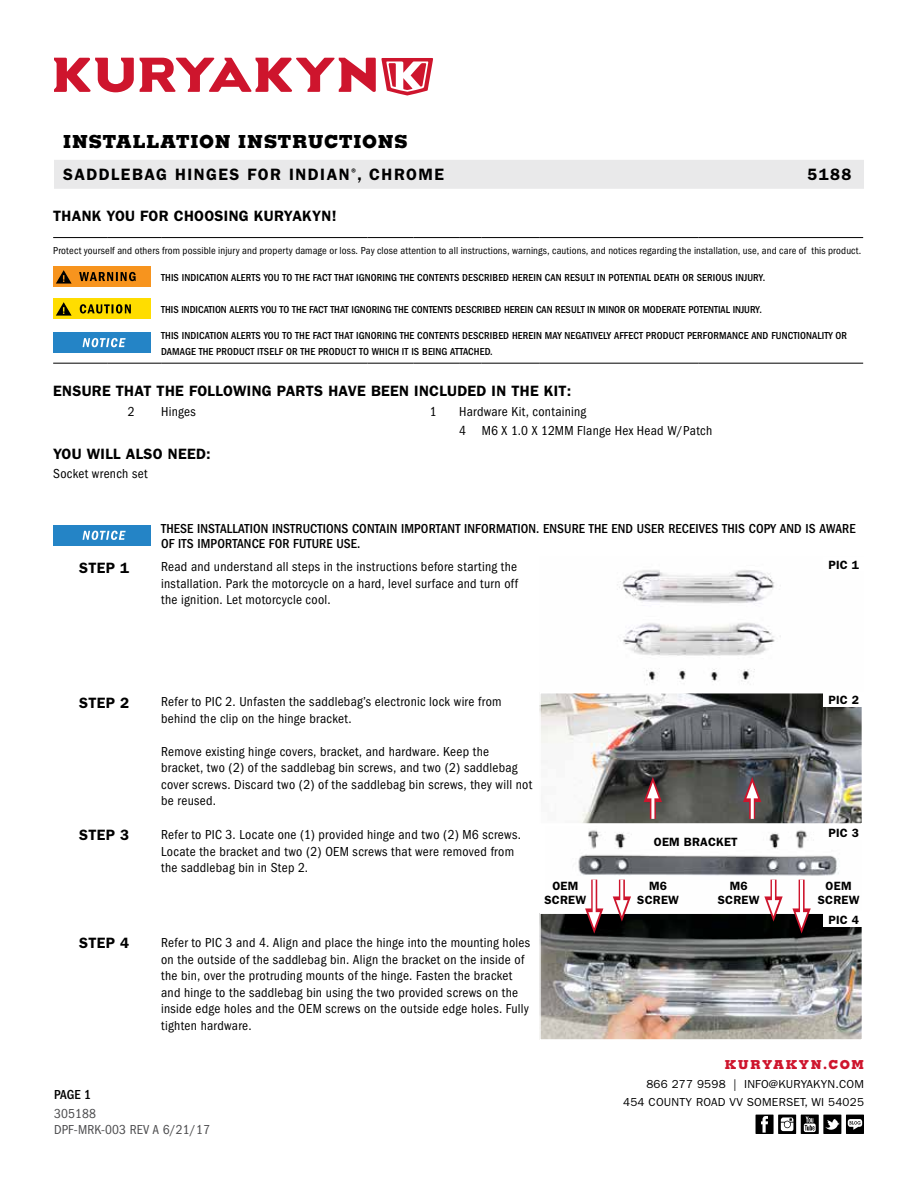
<style>
.page{position:relative;width:918px;height:1188px;background:#fff}
.page>*{position:absolute;margin:0;border:0;box-sizing:border-box;transform-origin:0 0}
.t1{font:800 18px "Memphis";letter-spacing:.04em;color:#000}
.t2{font:600 16.5px "Franklin Gothic";letter-spacing:.09em;color:#000}
.t3{font:600 15px "Franklin Gothic";letter-spacing:.02em;color:#000}
.t4{font:condensed 13.5px/16.5px "Franklin Gothic";letter-spacing:.02em;color:#000}
.t5{font:500 condensed 13.5px/15.8px "Franklin Gothic";letter-spacing:.01em;color:#000}
.t6{font:condensed 13.5px/15.8px "Franklin Gothic";letter-spacing:.01em;color:#4d4d4f}
.t7{font:800 12.3px "Memphis";letter-spacing:.12em;color:#ce152d}
.t8{font:600 12px/13.5px "Franklin Gothic";letter-spacing:.02em;color:#000;text-align:center}
.t9{font:11.7px/18px "Franklin Gothic";letter-spacing:.02em;color:#000;text-align:right}
.t10{font:500 condensed 10.5px/15.8px "Franklin Gothic";letter-spacing:.01em;color:#000}
.t11{font:condensed 10.5px "Franklin Gothic";letter-spacing:.015em;color:#000}
</style>
<div class="page">
<svg style="left:54px;top:58px;width:379px;height:38px"></svg>
<div style="left:54px;top:160px;width:810px;height:29px;background:#e9e9ea"></div>
<div style="left:846px;top:1115px;width:18px;height:19px;background:#000"></div>
<svg style="left:848px;top:1119px;width:14px;height:11px"></svg>
<svg style="left:778px;top:1115px;width:18px;height:19px"></svg>
<svg style="left:781px;top:1117px;width:12px;height:14px"></svg>
<div style="left:756px;top:1115px;width:18px;height:19px;background:#000"></div>
<svg style="left:761px;top:1116px;width:7px;height:17px"></svg>
<svg style="left:801px;top:1115px;width:18px;height:19px"></svg>
<svg style="left:804px;top:1117px;width:12px;height:15px"></svg>
<div style="left:823px;top:1115px;width:18px;height:19px;background:#000"></div>
<svg style="left:825px;top:1119px;width:15px;height:11px"></svg>
<hr style="left:53px;top:237px;width:54px;height:1px;background:#000">
<hr style="left:107px;top:237px;width:54px;height:1px;background:#000">
<hr style="left:161px;top:237px;width:207px;height:1px;background:#000">
<hr style="left:368px;top:237px;width:45px;height:1px;background:#000">
<hr style="left:413px;top:237px;width:46px;height:1px;background:#000">
<svg style="left:459px;top:237px;width:23px;height:1px"></svg>
<hr style="left:482px;top:237px;width:57px;height:1px;background:#000">
<hr style="left:539px;top:237px;width:159px;height:1px;background:#000">
<hr style="left:698px;top:237px;width:165px;height:1px;background:#000">
<hr style="left:53px;top:363px;width:54px;height:1px;background:#000">
<hr style="left:107px;top:363px;width:54px;height:1px;background:#000">
<hr style="left:161px;top:363px;width:207px;height:1px;background:#000">
<hr style="left:368px;top:363px;width:45px;height:1px;background:#000">
<hr style="left:413px;top:363px;width:46px;height:1px;background:#000">
<svg style="left:459px;top:363px;width:23px;height:1px"></svg>
<hr style="left:482px;top:363px;width:57px;height:1px;background:#000">
<hr style="left:539px;top:363px;width:159px;height:1px;background:#000">
<hr style="left:698px;top:363px;width:165px;height:1px;background:#000">
<div style="left:53px;top:267px;width:97px;height:20px;background:#f7941e"></div>
<svg style="left:79px;top:272px;width:57px;height:9px"></svg>
<svg style="left:56px;top:270px;width:16px;height:14px"></svg>
<div style="left:53px;top:299px;width:97px;height:20px;background:#fd0"></div>
<svg style="left:56px;top:302px;width:16px;height:14px"></svg>
<svg style="left:80px;top:304px;width:51px;height:10px"></svg>
<div style="left:53px;top:333px;width:97px;height:20px;background:#2484c6"></div>
<svg style="left:83px;top:338px;width:43px;height:9px"></svg>
<div style="left:53px;top:525px;width:97px;height:20px;background:#2484c6"></div>
<svg style="left:83px;top:531px;width:43px;height:9px"></svg>
<img style="left:542px;top:570px;width:318px;height:252px">
<div style="left:539px;top:692px;width:324px;height:133px;border:2px solid #fff"></div>
<img style="left:578px;top:830px;width:261px;height:79px">
<img style="left:542px;top:915px;width:318px;height:123px">
<div style="left:539px;top:912px;width:324px;height:129px;border:2px solid #fff"></div>
<div style="left:824px;top:557px;width:40px;height:14px;background:#fff"></div>
<div style="left:824px;top:693px;width:40px;height:13px;background:#fff"></div>
<div style="left:824px;top:826px;width:40px;height:14px;background:#fff"></div>
<div style="left:824px;top:913px;width:40px;height:13px;background:#fff"></div>
<div style="left:591px;top:880px;width:6px;height:39px;background:#de6474"></div>
<hr style="left:593px;top:880px;width:3px;height:38px;background:#fff">
<svg style="left:585px;top:908px;width:18px;height:26px"></svg>
<div style="left:799px;top:880px;width:6px;height:39px;background:#ce152d"></div>
<hr style="left:800px;top:880px;width:3px;height:38px;background:#fff">
<svg style="left:792px;top:908px;width:19px;height:26px"></svg>
<div style="left:771px;top:880px;width:6px;height:27px;background:#ce152d"></div>
<hr style="left:772px;top:880px;width:3px;height:26px;background:#fff">
<svg style="left:764px;top:896px;width:19px;height:26px"></svg>
<div style="left:749px;top:792px;width:6px;height:27px;background:#d8485b"></div>
<hr style="left:751px;top:793px;width:3px;height:26px;background:#fff">
<svg style="left:743px;top:777px;width:18px;height:25px"></svg>
<div style="left:650px;top:792px;width:6px;height:27px;background:#e27885"></div>
<hr style="left:651px;top:793px;width:3px;height:26px;background:#fff">
<svg style="left:644px;top:777px;width:18px;height:25px"></svg>
<div style="left:619px;top:880px;width:6px;height:27px;background:#dd6070"></div>
<hr style="left:620px;top:880px;width:3px;height:26px;background:#fff">
<svg style="left:613px;top:896px;width:18px;height:26px"></svg>
<h1 class="t1" style="left:63px;top:130px;width:346px">INSTALLATION INSTRUCTIONS</h1>
<p class="t2" style="left:63px;top:165px;width:383px">SADDLEBAG HINGES FOR INDIAN<sup>®</sup>, CHROME</p>
<p class="t2" style="left:807px;top:165px;width:46px">5188</p>
<p class="t3" style="left:53px;top:207px;width:285px">THANK YOU FOR CHOOSING KURYAKYN!</p>
<p class="t11" style="left:53px;top:245px;width:810px">Protect yourself and others from possible injury and property damage or loss. Pay close attention to all instructions, warnings, cautions, and notices regarding the installation, use, and care of this product.</p>
<p class="t10" style="left:161px;top:270px;width:606px">THIS INDICATION ALERTS YOU TO THE FACT THAT IGNORING THE CONTENTS DESCRIBED HEREIN CAN RESULT IN POTENTIAL DEATH OR SERIOUS INJURY.</p>
<p class="t10" style="left:161px;top:302px;width:602px">THIS INDICATION ALERTS YOU TO THE FACT THAT IGNORING THE CONTENTS DESCRIBED HEREIN CAN RESULT IN MINOR OR MODERATE POTENTIAL INJURY.</p>
<p class="t10" style="left:161px;top:328px;width:687px">THIS INDICATION ALERTS YOU TO THE FACT THAT IGNORING THE CONTENTS DESCRIBED HEREIN MAY NEGATIVELY AFFECT PRODUCT PERFORMANCE AND FUNCTIONALITY OR<br>DAMAGE THE PRODUCT ITSELF OR THE PRODUCT TO WHICH IT IS BEING ATTACHED.</p>
<p class="t3" style="left:53px;top:382px;width:520px">ENSURE THAT THE FOLLOWING PARTS HAVE BEEN INCLUDED IN THE KIT:</p>
<p class="t4" style="left:128px;top:404px;width:8px">2</p>
<p class="t4" style="left:161px;top:404px;width:36px">Hinges</p>
<p class="t4" style="left:430px;top:404px;width:8px">1</p>
<p class="t4" style="left:459px;top:403px;width:255px;line-height:18.8px">Hardware Kit, containing<br>4 M6 X 1.0 X 12MM Flange Hex Head W/Patch</p>
<p class="t3" style="left:53px;top:445px;width:159px">YOU WILL ALSO NEED:</p>
<p class="t4" style="left:53px;top:466px;width:96px">Socket wrench set</p>
<p class="t5" style="left:161px;top:520px;width:696px">THESE INSTALLATION INSTRUCTIONS CONTAIN IMPORTANT INFORMATION. ENSURE THE END USER RECEIVES THIS COPY AND IS AWARE<br>OF ITS IMPORTANCE FOR FUTURE USE.</p>
<p class="t3" style="left:79px;top:559px;width:52px">STEP 1</p>
<p class="t4" style="left:161px;top:559px;width:358px;text-align:justify">Read and understand all steps in the instructions before starting the installation. Park the motorcycle on a hard, level surface and turn off the ignition. Let motorcycle cool.</p>
<p class="t8" style="left:828px;top:558px;width:32px">PIC 1</p>
<p class="t3" style="left:79px;top:694px;width:52px">STEP 2</p>
<p class="t4" style="left:161px;top:694px;width:342px">Refer to PIC 2. Unfasten the saddlebag’s electronic lock wire from behind the clip on the hinge bracket.</p>
<p class="t4" style="left:161px;top:743px;width:373px">Remove existing hinge covers, bracket, and hardware. Keep the bracket, two (2) of the saddlebag bin screws, and two (2) saddlebag cover screws. Discard two (2) of the saddlebag bin screws, they will not be reused.</p>
<p class="t3" style="left:79px;top:826px;width:52px">STEP 3</p>
<p class="t4" style="left:161px;top:827px;width:361px">Refer to PIC 3. Locate one (1) provided hinge and two (2) M6 screws.<br>Locate the bracket and two (2) OEM screws that were removed from the saddlebag bin in Step 2.</p>
<p class="t3" style="left:79px;top:934px;width:52px">STEP 4</p>
<p class="t4" style="left:161px;top:935px;width:371px">Refer to PIC 3 and 4. Align and place the hinge into the mounting holes on the outside of the saddlebag bin. Align the bracket on the inside of the bin, over the protruding mounts of the hinge. Fasten the bracket and hinge to the saddlebag bin using the two provided screws on the inside edge holes and the OEM screws on the outside edge holes. Fully tighten hardware.</p>
<p class="t5" style="left:54px;top:1087px;width:39px">PAGE 1</p>
<p class="t6" style="left:54px;top:1106px;width:157px">305188<br>DPF-MRK-003 REV A 6/21/17</p>
<p class="t8" style="left:654px;top:835px;width:85px">OEM BRACKET</p>
<p class="t8" style="left:545px;top:879px;width:43px">OEM<br>SCREW</p>
<p class="t8" style="left:637px;top:879px;width:43px">M6<br>SCREW</p>
<p class="t8" style="left:718px;top:879px;width:43px">M6<br>SCREW</p>
<p class="t8" style="left:828px;top:693px;width:32px">PIC 2</p>
<p class="t8" style="left:828px;top:827px;width:32px">PIC 3</p>
<p class="t8" style="left:818px;top:879px;width:43px">OEM<br>SCREW</p>
<p class="t8" style="left:828px;top:913px;width:32px">PIC 4</p>
<p class="t7" style="left:725px;top:1057px;width:141px">KURYAKYN.COM</p>
<p class="t9" style="left:623px;top:1076px;width:242px">866 277 9598 | INFO@KURYAKYN.COM<br>454 COUNTY ROAD VV SOMERSET, WI 54025</p>
</div>
